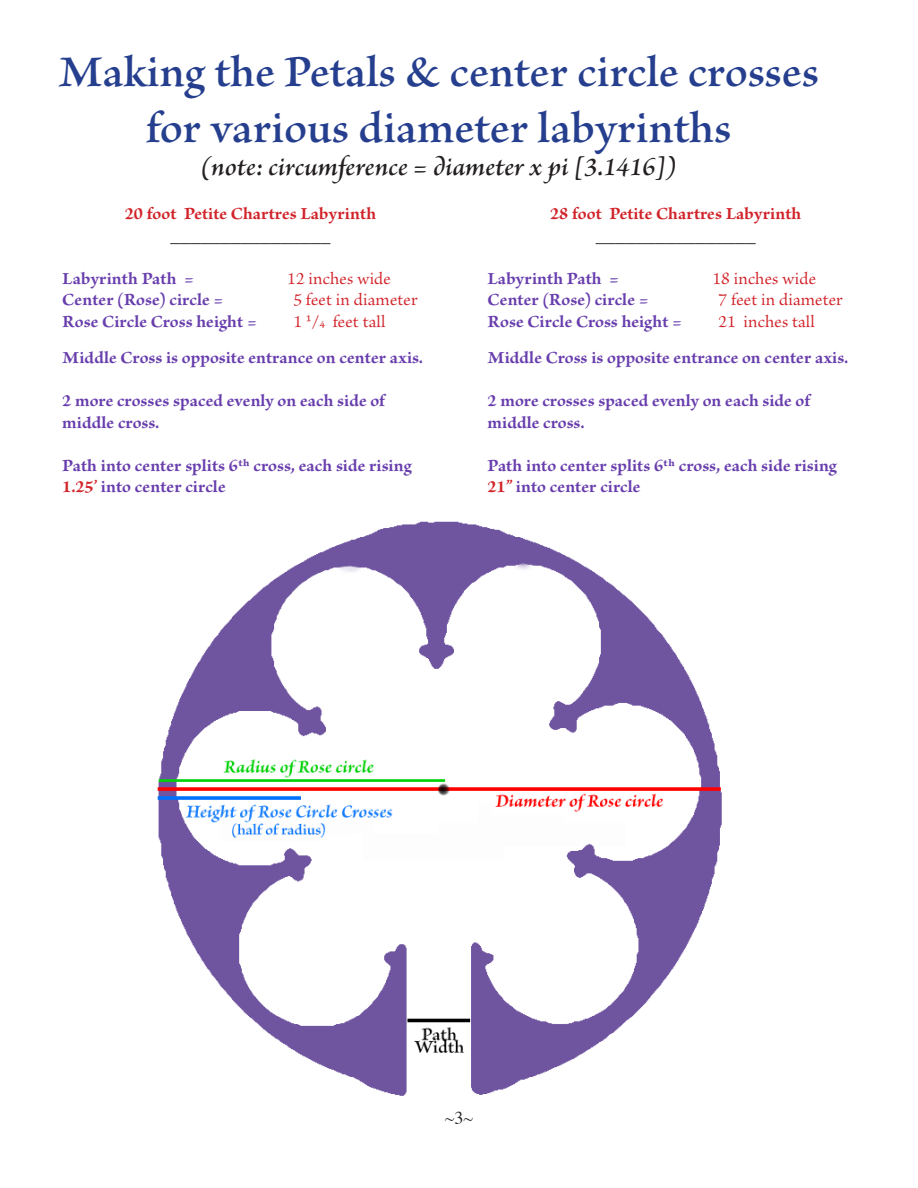
<style>
.page{position:relative;width:918px;height:1188px;background:#fff}
.page>*{position:absolute;margin:0;border:0;box-sizing:border-box;transform-origin:0 0}
.t1{font:600 46.5px "Brioso Pro";letter-spacing:.005em;color:#253f8e}
.t2{font:italic 600 27px "Brioso Pro";color:#231f20}
.t3{font:700 18px/21.6px "Brioso Pro";letter-spacing:.005em;color:#683ead}
.t4{font:18px "Brioso Pro";letter-spacing:.015em;color:#d1232a}
.t5{font:700 18px "Brioso Pro";letter-spacing:.005em;color:#d1232a}
.t6{font:18px "Brioso Pro";color:#231f20}
.t7{font:18px "Times";color:#231f20}
.s1{color:#d1232a}
</style>
<div class="page">
<img style="left:157px;top:521px;width:565px;height:575px">
<p class="t1" style="left:59px;top:47px;width:762px">Making the Petals &amp; center circle crosses</p>
<p class="t1" style="left:146px;top:103px;width:587px">for various diameter labyrinths</p>
<p class="t2" style="left:201px;top:149px;width:477px">(note: circumference = diameter x pi [3.1416])</p>
<p class="t5" style="left:125px;top:204px;width:250px">20 foot Petite Chartres Labyrinth</p>
<p class="t6" style="left:170px;top:225px;width:162px">________________</p>
<p class="t3" style="left:62px;top:268px;width:133px">Labyrinth Path =</p>
<p class="t4" style="left:287px;top:268px;width:105px">12 inches wide</p>
<p class="t3" style="left:62px;top:290px;width:163px">Center (Rose) circle =</p>
<p class="t4" style="left:293px;top:290px;width:126px">5 feet in diameter</p>
<p class="t3" style="left:62px;top:312px;width:196px">Rose Circle Cross height =</p>
<p class="t4" style="left:293px;top:312px;width:94px">1 1/4 feet tall</p>
<p class="t3" style="left:62px;top:348px;width:362px">Middle Cross is opposite entrance on center axis.</p>
<p class="t3" style="left:62px;top:391px;width:324px">2 more crosses spaced evenly on each side of middle cross.</p>
<p class="t3" style="left:62px;top:456px;width:351px">Path into center splits 6th cross, each side rising<br><span class="s1">1.25’</span> into center circle</p>
<p class="t5" style="left:550px;top:204px;width:250px">28 foot Petite Chartres Labyrinth</p>
<p class="t6" style="left:596px;top:225px;width:162px">________________</p>
<p class="t3" style="left:488px;top:268px;width:133px">Labyrinth Path =</p>
<p class="t4" style="left:713px;top:268px;width:105px">18 inches wide</p>
<p class="t3" style="left:488px;top:290px;width:163px">Center (Rose) circle =</p>
<p class="t4" style="left:719px;top:290px;width:126px">7 feet in diameter</p>
<p class="t3" style="left:488px;top:312px;width:196px">Rose Circle Cross height =</p>
<p class="t4" style="left:719px;top:312px;width:98px">21 inches tall</p>
<p class="t3" style="left:488px;top:348px;width:362px">Middle Cross is opposite entrance on center axis.</p>
<p class="t3" style="left:488px;top:391px;width:324px">2 more crosses spaced evenly on each side of middle cross.</p>
<p class="t3" style="left:488px;top:456px;width:351px">Path into center splits 6th cross, each side rising<br><span class="s1">21”</span> into center circle</p>
<p class="t7" style="left:445px;top:1101px;width:30px">~3~</p>
</div>
